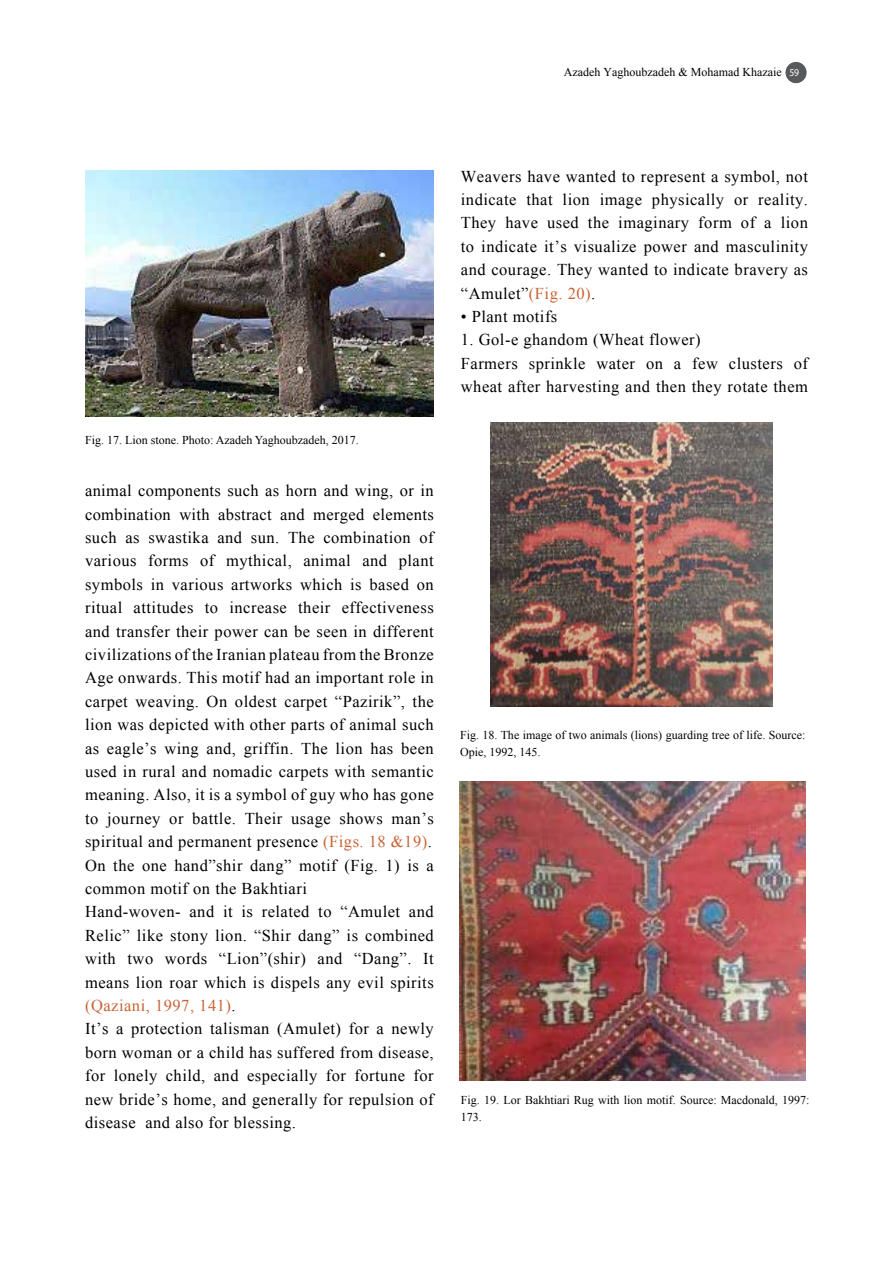
<style>
.page{position:relative;width:893px;height:1263px;background:#fff}
.page>*{position:absolute;margin:0;border:0;box-sizing:border-box;transform-origin:0 0}
.t1{font:16.5px/23.4px "Times New Roman";letter-spacing:.03em;color:#000}
.t2{font:16.5px "Times New Roman";letter-spacing:.03em;color:#c86234}
.t3{font:12px/16.5px "Times New Roman";color:#000}
.t4{font:10.5px "Myriad Pro";color:#fff;scale:.92 1}
.s1{color:#c86234}
.s2{color:#000}
</style>
<div class="page">
<div style="left:785px;top:62px;width:22px;height:21px;background:#58595b;border-radius:50%"></div>
<img style="left:85px;top:170px;width:349px;height:247px">
<img style="left:491px;top:422px;width:281px;height:284px">
<img style="left:459px;top:781px;width:347px;height:299px">
<p class="t3" style="left:564px;top:64px;width:219px">Azadeh Yaghoubzadeh &amp; Mohamad Khazaie</p>
<p class="t4" style="left:789px;top:66px;width:12px">59</p>
<p class="t3" style="left:85px;top:432px;width:275px">Fig. 17. Lion stone. Photo: Azadeh Yaghoubzadeh, 2017.</p>
<p class="t1" style="left:85px;top:479px;width:350px;text-align:right">animal components such as horn and wing, or in elements</p>
<p class="t1" style="left:85px;top:502px;width:87px">combination</p>
<p class="t1" style="left:179px;top:502px;width:32px">with</p>
<p class="t1" style="left:218px;top:502px;width:55px">abstract</p>
<p class="t1" style="left:280px;top:502px;width:26px">and</p>
<p class="t1" style="left:313px;top:502px;width:53px">merged</p>
<p class="t1" style="left:85px;top:525px;width:33px">such</p>
<p class="t1" style="left:125px;top:525px;width:16px">as</p>
<p class="t1" style="left:148px;top:525px;width:62px">swastika</p>
<p class="t1" style="left:217px;top:525px;width:26px">and</p>
<p class="t1" style="left:251px;top:525px;width:30px">sun.</p>
<p class="t1" style="left:288px;top:525px;width:28px">The</p>
<p class="t1" style="left:323px;top:525px;width:89px">combination</p>
<p class="t1" style="left:419px;top:525px;width:16px">of</p>
<p class="t1" style="left:85px;top:549px;width:53px">various</p>
<p class="t1" style="left:148px;top:549px;width:42px">forms</p>
<p class="t1" style="left:200px;top:549px;width:16px">of</p>
<p class="t1" style="left:226px;top:549px;width:67px">mythical,</p>
<p class="t1" style="left:303px;top:549px;width:49px">animal</p>
<p class="t1" style="left:362px;top:549px;width:26px">and</p>
<p class="t1" style="left:399px;top:549px;width:36px">plant</p>
<p class="t1" style="left:85px;top:572px;width:59px">symbols</p>
<p class="t1" style="left:151px;top:572px;width:15px">in</p>
<p class="t1" style="left:172px;top:572px;width:53px">various</p>
<p class="t1" style="left:231px;top:572px;width:63px">artworks</p>
<p class="t1" style="left:300px;top:572px;width:44px">which</p>
<p class="t1" style="left:350px;top:572px;width:13px">is</p>
<p class="t1" style="left:369px;top:572px;width:41px">based</p>
<p class="t1" style="left:417px;top:572px;width:18px">on</p>
<p class="t1" style="left:85px;top:596px;width:39px">ritual</p>
<p class="t1" style="left:85px;top:619px;width:350px">and transfer their power can be seen in different</p>
<p class="t1" style="left:85px;top:642px;width:350px">civilizations of the Iranian plateau from the Bronze</p>
<p class="t1" style="left:85px;top:666px;width:350px">Age onwards. This motif had an important role in</p>
<p class="t1" style="left:413px;top:689px;width:23px">the</p>
<p class="t1" style="left:134px;top:596px;width:61px">attitudes</p>
<p class="t1" style="left:229px;top:596px;width:59px">increase</p>
<p class="t1" style="left:298px;top:596px;width:34px">their</p>
<p class="t1" style="left:342px;top:596px;width:94px">effectiveness</p>
<p class="t1" style="left:205px;top:596px;width:15px">to</p>
<p class="t1" style="left:135px;top:689px;width:65px">weaving.</p>
<p class="t1" style="left:235px;top:689px;width:43px">oldest</p>
<p class="t1" style="left:335px;top:689px;width:71px">“Pazirik ,”</p>
<p class="t1" style="left:207px;top:689px;width:22px">On</p>
<p class="t1" style="left:85px;top:689px;width:44px">carpet</p>
<p class="t1" style="left:85px;top:713px;width:350px">lion was depicted with other parts of animal such</p>
<p class="t1" style="left:401px;top:736px;width:34px">been</p>
<p class="t1" style="left:284px;top:689px;width:44px">carpet</p>
<p class="t1" style="left:107px;top:736px;width:51px">eagle s’</p>
<p class="t1" style="left:164px;top:736px;width:36px">wing</p>
<p class="t1" style="left:207px;top:736px;width:31px">and,</p>
<p class="t1" style="left:244px;top:736px;width:51px">griffin.</p>
<p class="t1" style="left:301px;top:736px;width:28px">The</p>
<p class="t1" style="left:336px;top:736px;width:29px">lion</p>
<p class="t1" style="left:370px;top:736px;width:24px">has</p>
<p class="t1" style="left:85px;top:736px;width:16px">as</p>
<p class="t1" style="left:85px;top:759px;width:350px">used in rural and nomadic carpets with semantic</p>
<p class="t1" style="left:85px;top:783px;width:350px">meaning. Also it, is a symbol of guy who has gone</p>
<p class="t1" style="left:391px;top:806px;width:44px">man s’</p>
<p class="t1" style="left:107px;top:806px;width:55px">journey</p>
<p class="t1" style="left:192px;top:806px;width:45px">battle.</p>
<p class="t1" style="left:245px;top:806px;width:39px">Their</p>
<p class="t1" style="left:339px;top:806px;width:45px">shows</p>
<p class="t1" style="left:85px;top:806px;width:15px">to</p>
<p class="t1" style="left:85px;top:830px;width:348px">spiritual and permanent presence <span class="s1">(Figs. 18 &amp;19</span> .<span class="s1">(</span></p>
<p class="t1" style="left:426px;top:853px;width:9px">a</p>
<p class="t1" style="left:291px;top:806px;width:41px">usage</p>
<p class="t1" style="left:169px;top:806px;width:16px">or</p>
<p class="t1" style="left:113px;top:853px;width:23px">the</p>
<p class="t1" style="left:174px;top:853px;width:70px">hand”shir</p>
<p class="t1" style="left:250px;top:853px;width:43px">dang”</p>
<p class="t1" style="left:299px;top:853px;width:39px">motif</p>
<p class="t1" style="left:344px;top:853px;width:57px">(Fig 1. )</p>
<p class="t1" style="left:407px;top:853px;width:13px">is</p>
<p class="t1" style="left:85px;top:853px;width:223px">On<br>common motif on the Bakhtiari</p>
<p class="t1" style="left:142px;top:853px;width:26px">one</p>
<p class="t1" style="left:85px;top:900px;width:97px">Hand-woven-</p>
<p class="t1" style="left:85px;top:923px;width:350px">Relic” like stony lion. “Shir dang” is combined</p>
<p class="t1" style="left:423px;top:947px;width:12px">It</p>
<p class="t1" style="left:189px;top:900px;width:26px">and</p>
<p class="t1" style="left:223px;top:900px;width:11px">it</p>
<p class="t1" style="left:241px;top:900px;width:13px">is</p>
<p class="t1" style="left:262px;top:900px;width:49px">related</p>
<p class="t1" style="left:340px;top:900px;width:61px">“Amulet</p>
<p class="t1" style="left:409px;top:900px;width:26px">and</p>
<p class="t1" style="left:318px;top:900px;width:15px">to</p>
<p class="t1" style="left:85px;top:947px;width:32px">with</p>
<p class="t1" style="left:85px;top:970px;width:350px">means lion roar which is dispels any evil spirits</p>
<p class="t2" style="left:85px;top:994px;width:152px">(Qaziani, 1997, 141 <span class="s2">.</span>(</p>
<p class="t1" style="left:391px;top:1017px;width:44px">newly</p>
<p class="t1" style="left:165px;top:947px;width:44px">words</p>
<p class="t1" style="left:219px;top:947px;width:89px">“Lion”(shir)</p>
<p class="t1" style="left:318px;top:947px;width:26px">and</p>
<p class="t1" style="left:354px;top:947px;width:59px">“Dang .”</p>
<p class="t1" style="left:128px;top:947px;width:27px">two</p>
<p class="t1" style="left:131px;top:1017px;width:73px">protection</p>
<p class="t1" style="left:210px;top:1017px;width:61px">talisman</p>
<p class="t1" style="left:277px;top:1017px;width:65px">(Amulet)</p>
<p class="t1" style="left:349px;top:1017px;width:22px">for</p>
<p class="t1" style="left:85px;top:1017px;width:40px">I t as’</p>
<p class="t1" style="left:85px;top:1040px;width:350px">born woman or a child has suffered from disease,</p>
<p class="t1" style="left:413px;top:1064px;width:22px">for</p>
<p class="t1" style="left:377px;top:1017px;width:9px">a</p>
<p class="t1" style="left:114px;top:1064px;width:45px">lonely</p>
<p class="t1" style="left:166px;top:1064px;width:41px">child,</p>
<p class="t1" style="left:214px;top:1064px;width:26px">and</p>
<p class="t1" style="left:247px;top:1064px;width:72px">especially</p>
<p class="t1" style="left:85px;top:1064px;width:22px">for</p>
<p class="t1" style="left:85px;top:1087px;width:350px">new bride s’ home, and generally for repulsion of</p>
<p class="t1" style="left:145px;top:1110px;width:152px">and also for blessing.</p>
<p class="t1" style="left:326px;top:1064px;width:22px">for</p>
<p class="t1" style="left:354px;top:1064px;width:52px">fortune</p>
<p class="t1" style="left:85px;top:1110px;width:52px">disease</p>
<p class="t1" style="left:461px;top:164px;width:349px;text-align:right">Weavers have wanted to represent a symbol, not reality.</p>
<p class="t1" style="left:461px;top:187px;width:57px">indicate</p>
<p class="t1" style="left:526px;top:187px;width:28px">that</p>
<p class="t1" style="left:563px;top:187px;width:29px">lion</p>
<p class="t1" style="left:600px;top:187px;width:44px">image</p>
<p class="t1" style="left:652px;top:187px;width:74px">physically</p>
<p class="t1" style="left:734px;top:187px;width:16px">or</p>
<p class="t1" style="left:461px;top:211px;width:349px">They<br>to indicate it s’ visualize power and masculinity and courage. They wanted to indicate bravery as “Amulet”<span class="s1">(Fig. 20</span> .<span class="s1">(</span></p>
<p class="t1" style="left:461px;top:304px;width:98px">• Plant motifs</p>
<p class="t1" style="left:461px;top:328px;width:241px">1. Gol e- ghandom (Wheat flower(</p>
<p class="t1" style="left:794px;top:351px;width:16px">of</p>
<p class="t1" style="left:505px;top:211px;width:34px">have</p>
<p class="t1" style="left:547px;top:211px;width:33px">used</p>
<p class="t1" style="left:588px;top:211px;width:23px">the</p>
<p class="t1" style="left:618px;top:211px;width:72px">imaginary</p>
<p class="t1" style="left:781px;top:211px;width:29px">lion</p>
<p class="t1" style="left:698px;top:211px;width:35px">form</p>
<p class="t1" style="left:741px;top:211px;width:16px">of</p>
<p class="t1" style="left:764px;top:211px;width:9px">a</p>
<p class="t1" style="left:529px;top:351px;width:58px">sprinkle</p>
<p class="t1" style="left:729px;top:351px;width:55px">clusters</p>
<p class="t1" style="left:692px;top:351px;width:27px">few</p>
<p class="t1" style="left:461px;top:351px;width:349px">Farmers<br>wheat after harvesting and then they rotate them</p>
<p class="t1" style="left:596px;top:351px;width:40px">water</p>
<p class="t1" style="left:646px;top:351px;width:18px">on</p>
<p class="t1" style="left:674px;top:351px;width:9px">a</p>
<p class="t3" style="left:460px;top:727px;width:347px">Fig. 18. The image of two animals (lions) guarding tree of life. Source:<br>Opie, 1992, 145.</p>
<p class="t3" style="left:461px;top:1092px;width:350px">Fig. 19. Lor Bakhtiari Rug with lion motif. Source: Macdonald, 1997:<br>173.</p>
</div>
